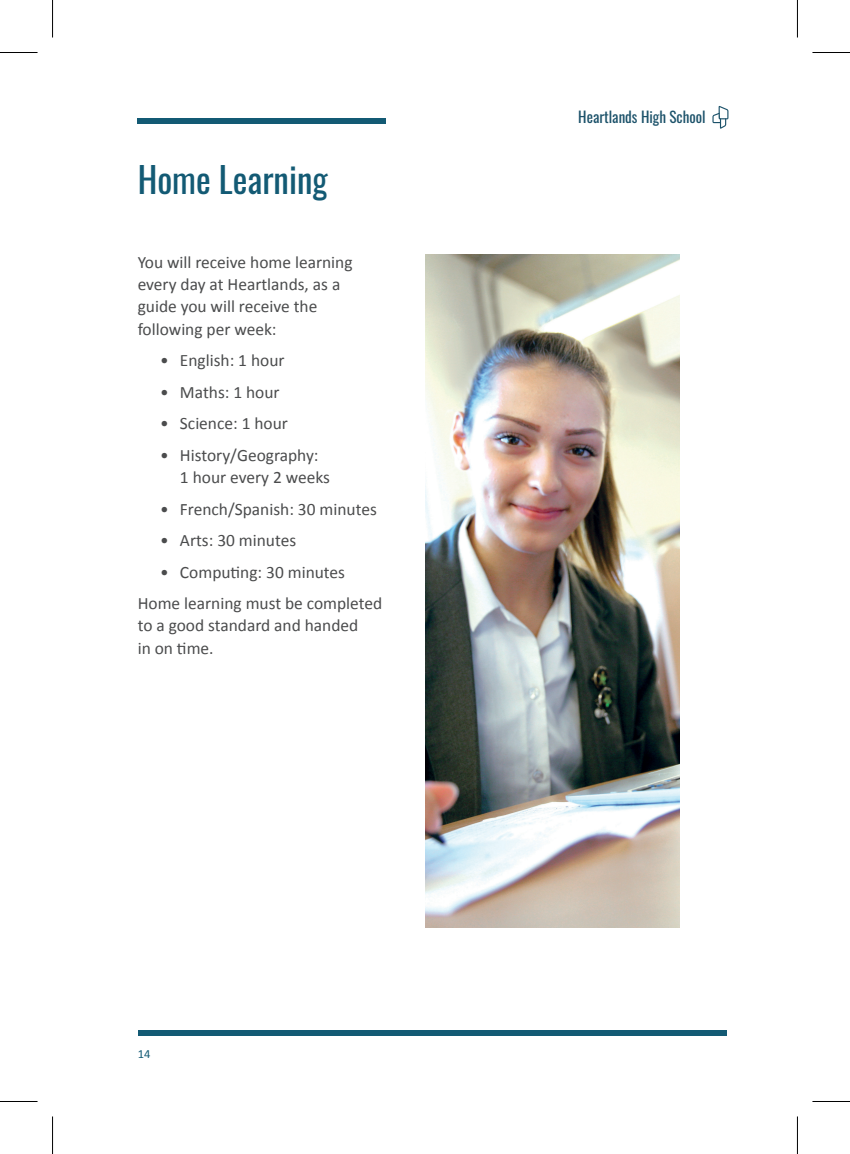
<style>
.page{position:relative;width:850px;height:1154px;background:#fff}
.page>*{position:absolute;margin:0;border:0;box-sizing:border-box;transform-origin:0 0}
.HEADING_2{font:35px "Oswald";color:#135a74}
.Body{font:17.5px/22.2px "Calibri";color:#4b4c4d}
.Bulleted_List{font:17.5px/22.2px "Calibri";color:#4b4c4d}
.t1{font:15px "Oswald";color:#1c526a}
.t2{font:12.5px "Calibri";color:#135a74}
</style>
<div class="page">
<div style="left:138px;top:118px;width:248px;height:5px;background:#135a74"></div>
<div style="left:138px;top:1030px;width:588px;height:6px;background:#135a74"></div>
<svg style="left:712px;top:106px;width:16px;height:23px"></svg>
<img style="left:425px;top:254px;width:254px;height:673px">
<hr style="left:0;top:52px;width:38px;height:1px;background:#000">
<hr style="left:812px;top:52px;width:37px;height:1px;background:#000">
<hr style="left:0;top:1101px;width:38px;height:1px;background:#000">
<hr style="left:812px;top:1101px;width:37px;height:1px;background:#000">
<hr style="left:52px;top:0;width:1px;height:38px;background:#000">
<hr style="left:52px;top:1116px;width:1px;height:38px;background:#000">
<hr style="left:796px;top:0;width:1px;height:38px;background:#000">
<hr style="left:796px;top:1116px;width:1px;height:38px;background:#000">
<p class="HEADING_2" style="left:138px;top:149px;width:191px">Home Learning</p>
<p class="Body" style="left:138px;top:251px;width:216px">You will receive home learning every day at Heartlands, as a guide you will receive the following per week:</p>
<p class="Bulleted_List" style="left:160px;top:349px;width:126px">• English: 1 hour</p>
<p class="Bulleted_List" style="left:160px;top:381px;width:121px">• Maths: 1 hour</p>
<p class="Bulleted_List" style="left:160px;top:412px;width:129px">• Science: 1 hour</p>
<p class="Bulleted_List" style="left:180px;top:444px;width:151px;text-indent:-20px">• History/Geography:<br>1 hour every 2 weeks</p>
<p class="Bulleted_List" style="left:160px;top:498px;width:218px">• French/Spanish: 30 minutes</p>
<p class="Bulleted_List" style="left:160px;top:529px;width:138px">• Arts: 30 minutes</p>
<p class="Bulleted_List" style="left:160px;top:561px;width:186px">• Computing: 30 minutes</p>
<p class="Body" style="left:138px;top:592px;width:246px">Home learning must be completed to a good standard and handed<br>in on time.</p>
<p class="t2" style="left:138px;top:1046px;width:14px">14</p>
<p class="t1" style="left:578px;top:104px;width:129px">Heartlands High School</p>
</div>
